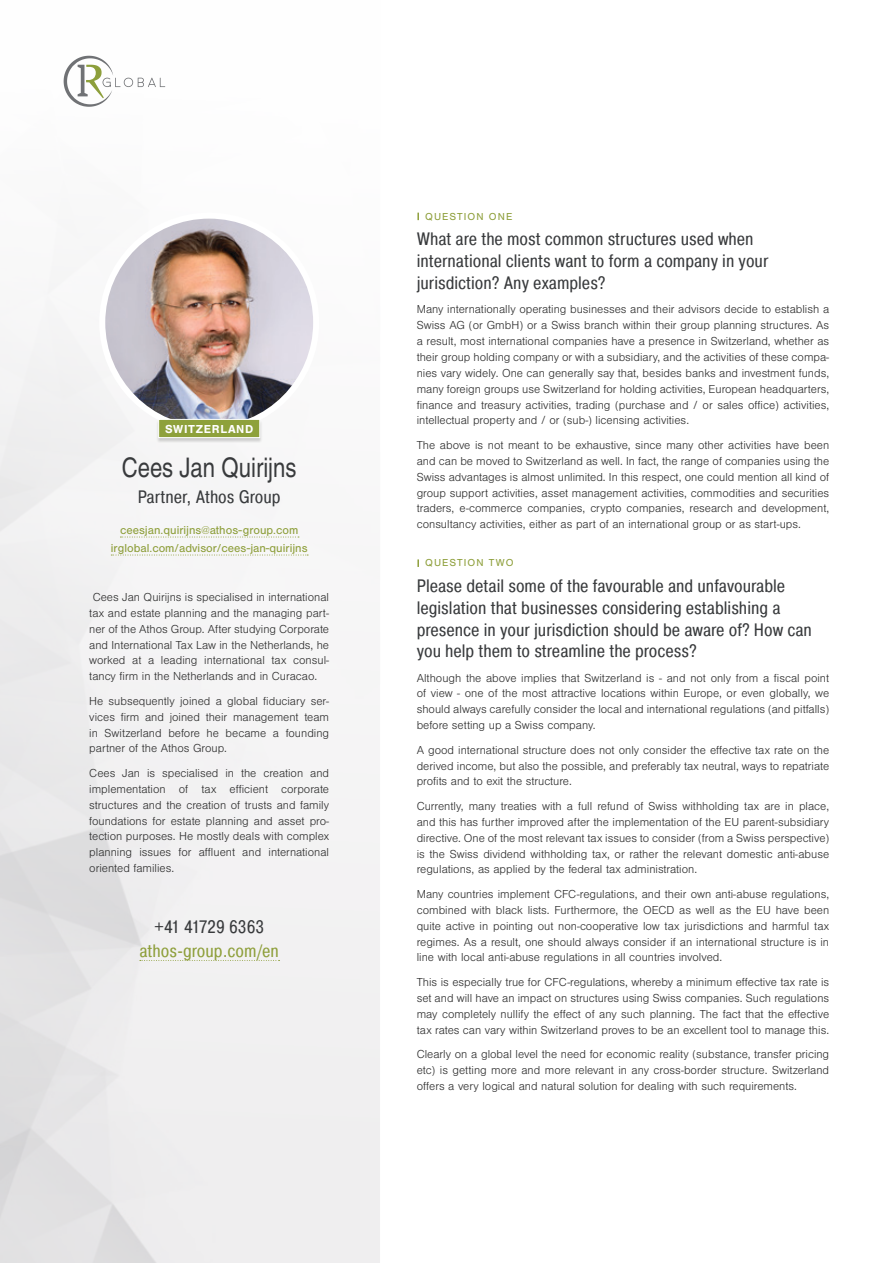
<style>
.page{position:relative;width:893px;height:1263px;background:#fff}
.page>*{position:absolute;margin:0;border:0;box-sizing:border-box;transform-origin:0 0}
.Cont_Name{font:27px "Nimbus San Con L";color:#383a3c}
.t1{font:18px/21.6px "Pragmatica Cond";color:#383a3c}
.H2_center_span{font:18px/24px "Pragmatica Cond";color:#8e9f3b;text-align:center}
.t2{font:300 12px/15.9px "Nimbus San";color:#2f2f2f;text-align:justify}
.Contacts{font:12px/18px "Nimbus San";color:#8e9f3b;text-align:center}
.Country_block{font:700 12px "Nimbus San";letter-spacing:.055em;color:#fff}
.Qno{font:10.5px "Nimbus San";letter-spacing:.1em;color:#8e9f3b}
.s1{color:#383a3c}
</style>
<div class="page">
<svg style="left:417px;top:213px;width:2px;height:7px"></svg>
<svg style="left:417px;top:559px;width:2px;height:8px"></svg>
<svg style="left:120px;top:537px;width:179px;height:1px"></svg>
<svg style="left:111px;top:555px;width:197px;height:1px"></svg>
<svg style="left:140px;top:960px;width:140px;height:1px"></svg>
<img style="left:102px;top:216px;width:214px;height:213px;border-radius:107px">
<div style="left:99px;top:213px;width:220px;height:219px;border:6px solid #fff;border-radius:50%"></div>
<div style="left:156px;top:419px;width:106px;height:24px;background:#1c1c1b;opacity:.2"></div>
<div style="left:158px;top:419px;width:102px;height:19px;background:#8ea13b;border:1px solid #fff"></div>
<svg style="left:64px;top:56px;width:101px;height:51px"></svg>
<p class="Country_block" style="left:165px;top:422px;width:90px">SWITZERLAND</p>
<p class="Cont_Name" style="left:122px;top:448px;width:176px">Cees Jan Quirijns</p>
<h2 class="t1" style="left:138px;top:486px;width:144px">Partner, Athos Group</h2>
<p class="Contacts" style="left:111px;top:521px;width:198px">ceesjan.quirijns@athos-group.com irglobal.com/advisor/cees-jan-quirijns</p>
<p class="t2" style="left:89px;top:589px;width:241px">Cees Jan Quirijns is specialised in international tax and estate planning and the managing part&shy;ner of the Athos Group. After studying Corporate and International Tax Law in the Netherlands, he worked at a leading international tax consul&shy;tancy firm in the Netherlands and in Curacao.</p>
<p class="t2" style="left:89px;top:693px;width:241px">He subsequently joined a global fiduciary ser&shy;vices firm and joined their management team in Switzerland before he became a founding partner of the Athos Group.</p>
<p class="t2" style="left:89px;top:765px;width:241px">Cees Jan is specialised in the creation and implementation of tax efficient corporate structures and the creation of trusts and family foundations for estate planning and asset pro&shy;tection purposes. He mostly deals with complex planning issues for affluent and international oriented families.</p>
<p class="H2_center_span" style="left:139px;top:915px;width:141px"><span class="s1">+41 41729 6363 </span>athos-group.com/en</p>
<p class="Qno" style="left:425px;top:210px;width:89px">QUESTION ONE</p>
<h2 class="t1" style="left:417px;top:228px;width:353px">What are the most common structures used when international clients want to form a company in your jurisdiction? Any examples?</h2>
<p class="t2" style="left:417px;top:301px;width:414px">Many internationally operating businesses and their advisors decide to establish a Swiss AG (or GmbH) or a Swiss branch within their group planning structures. As a result, most international companies have a presence in Switzerland, whether as their group holding company or with a subsidiary, and the activities of these compa&shy;nies vary widely. One can generally say that, besides banks and investment funds, many foreign groups use Switzerland for holding activities, European headquarters, finance and treasury activities, trading (purchase and / or sales office) activities, intellectual property and / or (sub-) licensing activities.</p>
<p class="t2" style="left:417px;top:437px;width:414px">The above is not meant to be exhaustive, since many other activities have been and can be moved to Switzerland as well. In fact, the range of companies using the Swiss advantages is almost unlimited. In this respect, one could mention all kind of group support activities, asset management activities, commodities and securities traders, e-commerce companies, crypto companies, research and development, consultancy activities, either as part of an international group or as start-ups.</p>
<p class="Qno" style="left:425px;top:557px;width:90px">QUESTION TWO</p>
<h2 class="t1" style="left:417px;top:575px;width:397px">Please detail some of the favourable and unfavourable legislation that businesses considering establishing a presence in your jurisdiction should be aware of? How can you help them to streamline the process?</h2>
<p class="t2" style="left:417px;top:670px;width:414px">Although the above implies that Switzerland is - and not only from a fiscal point of view - one of the most attractive locations within Europe, or even globally, we should always carefully consider the local and international regulations (and pitfalls) before setting up a Swiss company.</p>
<p class="t2" style="left:417px;top:742px;width:414px">A good international structure does not only consider the effective tax rate on the derived income, but also the possible, and preferably tax neutral, ways to repatriate profits and to exit the structure.</p>
<p class="t2" style="left:417px;top:798px;width:414px">Currently, many treaties with a full refund of Swiss withholding tax are in place, and this has further improved after the implementation of the EU parent-subsidiary directive. One of the most relevant tax issues to consider (from a Swiss perspective) is the Swiss dividend withholding tax, or rather the relevant domestic anti-abuse regulations, as applied by the federal tax administration.</p>
<p class="t2" style="left:417px;top:886px;width:414px">Many countries implement CFC-regulations, and their own anti-abuse regulations, combined with black lists. Furthermore, the OECD as well as the EU have been quite active in pointing out non-cooperative low tax jurisdictions and harmful tax regimes. As a result, one should always consider if an international structure is in line with local anti-abuse regulations in all countries involved.</p>
<p class="t2" style="left:417px;top:974px;width:414px">This is especially true for CFC-regulations, whereby a minimum effective tax rate is set and will have an impact on structures using Swiss companies. Such regulations may completely nullify the effect of any such planning. The fact that the effective tax rates can vary within Switzerland proves to be an excellent tool to manage this.</p>
<p class="t2" style="left:417px;top:1046px;width:414px">Clearly on a global level the need for economic reality (substance, transfer pricing etc) is getting more and more relevant in any cross-border structure. Switzerland offers a very logical and natural solution for dealing with such requirements.</p>
</div>
